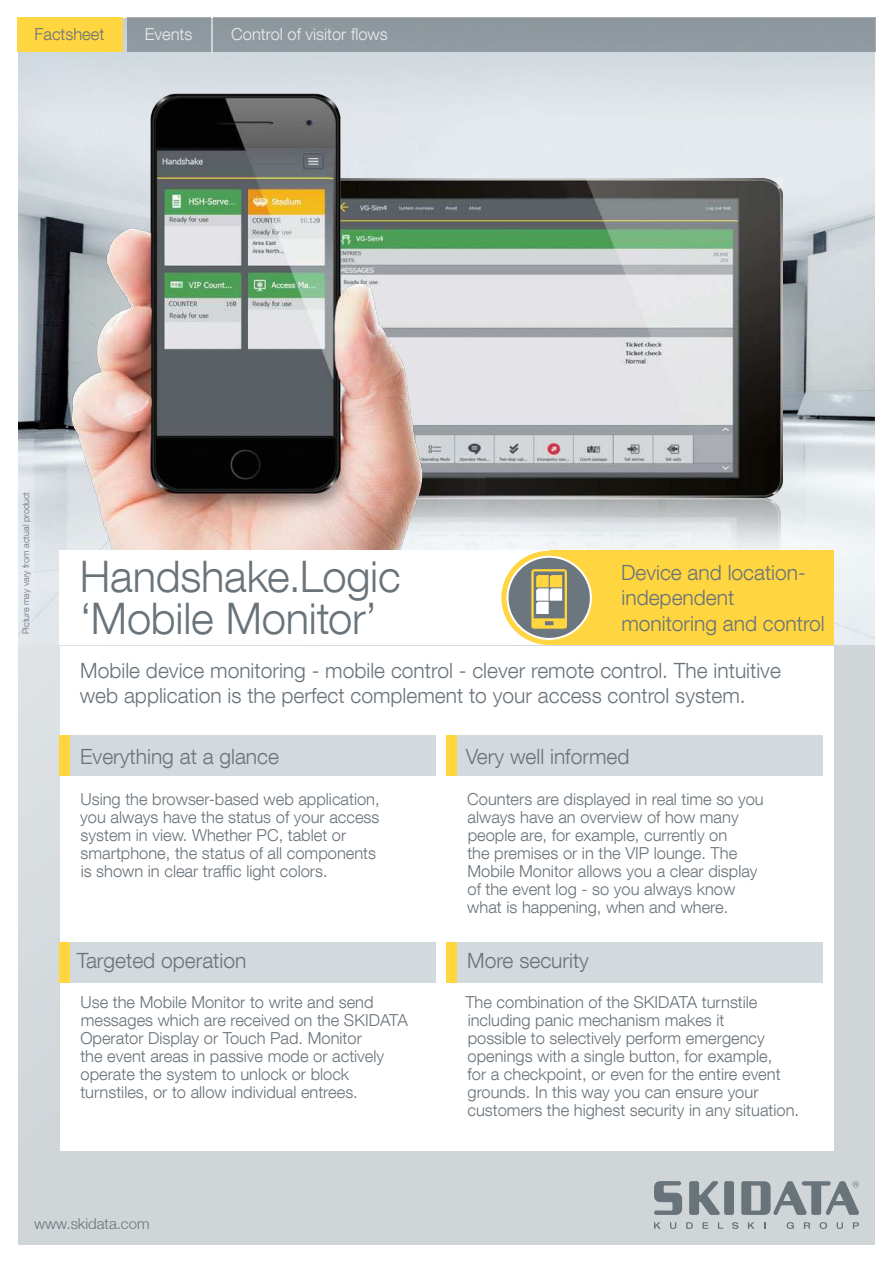
<style>
.page{position:relative;width:893px;height:1263px;background:#d0d5d8}
.page>*{position:absolute;margin:0;border:0;box-sizing:border-box;transform-origin:0 0}
.t1{font:300 43.5px/42px "Helvetica Neue LT Com";letter-spacing:-.005em;color:#69737a}
.t2{font:300 21px/25.2px "Helvetica Neue LT Com";color:#69737a}
.t3{font:300 16.5px/18px "Helvetica Neue LT Com";color:#69737a}
.t4{font:300 16.5px "Helvetica Neue LT Com";color:#fff}
.t5{font:300 15px "Helvetica Neue LT";color:#69737a}
.t6{font:300 9px "Helvetica Neue LT Com";color:#69737a}
</style>
<div class="page">
<img style="left:19px;top:17px;width:857px;height:628px">
<img style="left:440px;top:179px;width:342px;height:318px">
<img style="left:282px;top:498px;width:498px;height:149px">
<img style="left:56px;top:65px;width:384px;height:566px">
<div style="left:0;top:0;width:19px;height:1263px;background:#fff"></div>
<div style="left:0;top:0;width:893px;height:17px;background:#fff"></div>
<div style="left:0;top:1246px;width:893px;height:17px;background:#fff"></div>
<div style="left:876px;top:0;width:17px;height:1263px;background:#fff"></div>
<svg style="left:654px;top:1222px;width:7px;height:7px"></svg>
<svg style="left:670px;top:1222px;width:6px;height:7px"></svg>
<svg style="left:686px;top:1222px;width:7px;height:7px"></svg>
<svg style="left:702px;top:1222px;width:6px;height:7px"></svg>
<svg style="left:718px;top:1222px;width:5px;height:7px"></svg>
<svg style="left:732px;top:1222px;width:6px;height:7px"></svg>
<svg style="left:748px;top:1222px;width:7px;height:7px"></svg>
<svg style="left:787px;top:1222px;width:7px;height:7px"></svg>
<svg style="left:804px;top:1222px;width:6px;height:7px"></svg>
<svg style="left:819px;top:1222px;width:8px;height:7px"></svg>
<svg style="left:837px;top:1222px;width:6px;height:7px"></svg>
<svg style="left:853px;top:1222px;width:6px;height:7px"></svg>
<svg style="left:654px;top:1181px;width:28px;height:34px"></svg>
<div style="left:724px;top:1181px;width:10px;height:34px;background:#69737a;border-radius:2px"></div>
<svg style="left:741px;top:1181px;width:118px;height:34px"></svg>
<svg style="left:689px;top:1181px;width:31px;height:34px"></svg>
<div style="left:60px;top:647px;width:773px;height:504px;background:#fff"></div>
<div style="left:60px;top:551px;width:537px;height:94px;background:#fff"></div>
<div style="left:550px;top:551px;width:283px;height:94px;background:#ffd540"></div>
<div style="left:60px;top:736px;width:376px;height:40px;background:#d3dade"></div>
<div style="left:446px;top:736px;width:377px;height:40px;background:#d3dade"></div>
<div style="left:446px;top:736px;width:11px;height:40px;background:#ffd540"></div>
<div style="left:60px;top:736px;width:10px;height:40px;background:#ffd540"></div>
<div style="left:60px;top:943px;width:376px;height:40px;background:#d3dade"></div>
<div style="left:446px;top:943px;width:377px;height:40px;background:#d3dade"></div>
<div style="left:446px;top:943px;width:11px;height:40px;background:#ffd540"></div>
<div style="left:60px;top:943px;width:10px;height:40px;background:#ffd540"></div>
<div style="left:17px;top:17px;width:106px;height:34px;background:#ffd540"></div>
<div style="left:214px;top:17px;width:662px;height:34px;background:#8f999f"></div>
<div style="left:127px;top:17px;width:83px;height:34px;background:#8f999f"></div>
<div style="left:501px;top:551px;width:96px;height:94px;background:#ffd642;border-radius:50%"></div>
<svg style="left:506px;top:556px;width:86px;height:84px"></svg>
<p class="t3" style="left:35px;top:27px;width:71px">Factsheet</p>
<p class="t4" style="left:145px;top:25px;width:49px">Events</p>
<p class="t4" style="left:231px;top:24px;width:158px">Control of visitor flows</p>
<p class="t6" style="left:22px;top:634px;width:144px;rotate:-90deg">Picture may vary from actual product</p>
<h1 class="t1" style="left:80px;top:560px;width:322px">Handshake.Logic ‘Mobile Monitor’</h1>
<p class="t2" style="left:621px;top:562px;width:205px">Device and location&shy;independent monitoring and control</p>
<p class="t2" style="left:80px;top:660px;width:703px">Mobile device monitoring - mobile control - clever remote control. The intuitive web application is the perfect complement to your access control system.</p>
<p class="t2" style="left:80px;top:746px;width:200px">Everything at a glance</p>
<p class="t3" style="left:80px;top:791px;width:301px">Using the browser-based web application, you always have the status of your access system in view. Whether PC, tablet or smartphone, the status of all components is shown in clear traffic light colors.</p>
<p class="t2" style="left:77px;top:949px;width:171px">Targeted operation</p>
<p class="t3" style="left:80px;top:995px;width:329px">Use the Mobile Monitor to write and send messages which are received on the SKIDATA Operator Display or Touch Pad. Monitor<br>the event areas in passive mode or actively operate the system to unlock or block turnstiles, or to allow individual entrees.</p>
<p class="t5" style="left:34px;top:1215px;width:117px">www.skidata.com</p>
<p class="t2" style="left:466px;top:746px;width:165px">Very well informed</p>
<p class="t3" style="left:467px;top:791px;width:298px">Counters are displayed in real time so you always have an overview of how many people are, for example, currently on<br>the premises or in the VIP lounge. The Mobile Monitor allows you a clear display of the event log - so you always know what is happening, when and where.</p>
<p class="t2" style="left:467px;top:949px;width:123px">More security</p>
<p class="t3" style="left:465px;top:995px;width:335px">The combination of the SKIDATA turnstile including panic mechanism makes it<br>possible to selectively perform emergency openings with a single button, for example,<br>for a checkpoint, or even for the entire event grounds. In this way you can ensure your customers the highest security in any situation.</p>
</div>
